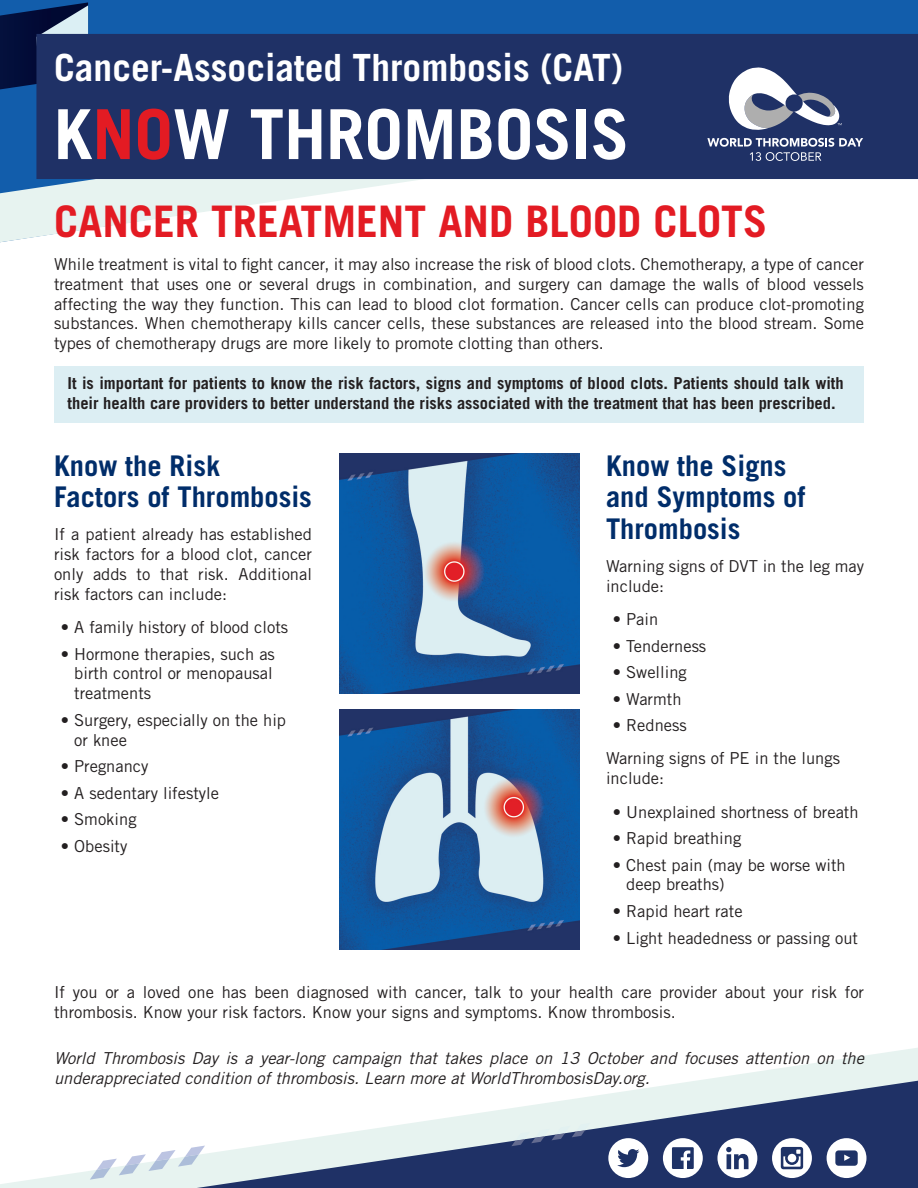
<style>
.page{position:relative;width:918px;height:1188px;background:#fff}
.page>*{position:absolute;margin:0;border:0;box-sizing:border-box;transform-origin:0 0}
.t1{font:700 69px "Trade Gothic LT Std";color:#fff}
.t2{font:700 43.5px "Trade Gothic LT Std";color:#e31b23}
.t3{font:700 37.5px "Trade Gothic LT Std";color:#fff}
.t4{font:700 28.5px/31.5px "Trade Gothic LT Std";color:#002d6a}
.t5{font:16.5px/19.8px "Trade Gothic LT Std";color:#231f20}
.t6{font:700 16.5px/19.8px "Trade Gothic LT Std";color:#231f20}
.t7{font:italic 16.5px/19.8px "Trade Gothic LT Std";color:#231f20}
.s1{color:#e31b23}
</style>
<div class="page">
<div style="left:0;top:0;width:918px;height:262px;background:#125dab"></div>
<div style="left:0;top:242px;width:918px;height:20px;background:#fff"></div>
<svg style="left:0;top:179px;width:918px;height:63px;background:#f6fafa"></svg>
<svg style="left:0;top:1048px;width:918px;height:140px"></svg>
<svg style="left:197px;top:1081px;width:721px;height:107px"></svg>
<svg style="left:0;top:2px;width:88px;height:88px;background:#223763"></svg>
<div style="left:36px;top:34px;width:882px;height:145px;background:#1f3166"></div>
<svg style="left:511px;top:1123px;width:79px;height:23px;background:#909eb4"></svg>
<svg style="left:90px;top:1146px;width:115px;height:34px"></svg>
<div style="left:54px;top:366px;width:810px;height:56px;background:#dceef3"></div>
<img style="left:340px;top:454px;width:240px;height:240px">
<img style="left:340px;top:710px;width:240px;height:240px">
<svg style="left:729px;top:68px;width:113px;height:62px;background:#7f88a4"></svg>
<svg style="left:707px;top:138px;width:156px;height:23px;background:#526089"></svg>
<div style="left:827px;top:1138px;width:39px;height:40px;background:#fff;border-radius:50%"></div>
<svg style="left:835px;top:1150px;width:23px;height:16px"></svg>
<div style="left:608px;top:1138px;width:40px;height:40px;background:#fff;border-radius:50%"></div>
<svg style="left:617px;top:1149px;width:22px;height:18px"></svg>
<div style="left:717px;top:1138px;width:40px;height:40px;background:#fff;border-radius:50%"></div>
<svg style="left:726px;top:1147px;width:23px;height:22px"></svg>
<svg style="left:772px;top:1138px;width:40px;height:40px"></svg>
<svg style="left:781px;top:1147px;width:22px;height:22px"></svg>
<div style="left:663px;top:1138px;width:40px;height:40px;background:#fff;border-radius:50%"></div>
<svg style="left:672px;top:1147px;width:22px;height:22px"></svg>
<p class="t3" style="left:54px;top:45px;width:571px">Cancer-Associated Thrombosis (CAT)</p>
<p class="t1" style="left:54px;top:92px;width:577px">K<span class="s1">NO</span>W THROMBOSIS</p>
<p class="t2" style="left:54px;top:194px;width:715px">CANCER TREATMENT AND BLOOD CLOTS</p>
<p class="t5" style="left:54px;top:254px;width:812px;text-align:justify">While treatment is vital to fight cancer, it may also increase the risk of blood clots. Chemotherapy, a type of cancer treatment that uses one or several drugs in combination, and surgery can damage the walls of blood vessels affecting the way they function. This can lead to blood clot formation. Cancer cells can produce clot-promoting substances. When chemotherapy kills cancer cells, these substances are released into the blood stream. Some types of chemotherapy drugs are more likely to promote clotting than others.</p>
<p class="t6" style="left:68px;top:373px;width:778px">It is important for patients to know the risk factors, signs and symptoms of blood clots. Patients should talk with their health care providers to better understand the risks associated with the treatment that has been prescribed.</p>
<p class="t4" style="left:54px;top:449px;width:259px">Know the Risk<br>Factors of Thrombosis</p>
<p class="t5" style="left:54px;top:524px;width:260px;text-align:justify">If a patient already has established risk factors for a blood clot, cancer only adds to that risk. Additional risk factors can include:</p>
<p class="t5" style="left:61px;top:617px;width:229px">• A family history of blood clots</p>
<p class="t5" style="left:74px;top:644px;width:202px;text-indent:-14px">• Hormone therapies, such as birth control or menopausal treatments</p>
<p class="t5" style="left:74px;top:710px;width:213px;text-indent:-14px">• Surgery, especially on the hip or knee</p>
<p class="t5" style="left:61px;top:756px;width:89px">• Pregnancy</p>
<p class="t5" style="left:61px;top:783px;width:160px">• A sedentary lifestyle</p>
<p class="t5" style="left:61px;top:809px;width:77px">• Smoking</p>
<p class="t5" style="left:61px;top:836px;width:68px">• Obesity</p>
<p class="t4" style="left:606px;top:449px;width:201px">Know the Signs and Symptoms of<br>Thrombosis</p>
<p class="t5" style="left:606px;top:556px;width:260px">Warning signs of DVT in the leg may include:</p>
<p class="t5" style="left:613px;top:609px;width:47px">• Pain</p>
<p class="t5" style="left:613px;top:636px;width:95px">• Tenderness</p>
<p class="t5" style="left:613px;top:662px;width:76px">• Swelling</p>
<p class="t5" style="left:613px;top:689px;width:70px">• Warmth</p>
<p class="t5" style="left:613px;top:715px;width:76px">• Redness</p>
<p class="t5" style="left:606px;top:748px;width:236px">Warning signs of PE in the lungs include:</p>
<p class="t5" style="left:613px;top:802px;width:247px">• Unexplained shortness of breath</p>
<p class="t5" style="left:613px;top:828px;width:130px">• Rapid breathing</p>
<p class="t5" style="left:626px;top:855px;width:221px;text-indent:-14px">• Chest pain (may be worse with deep breaths)</p>
<p class="t5" style="left:613px;top:901px;width:131px">• Rapid heart rate</p>
<p class="t5" style="left:613px;top:928px;width:247px">• Light headedness or passing out</p>
<p class="t5" style="left:54px;top:982px;width:812px">If you or a loved one has been diagnosed with cancer, talk to your health care provider about your risk for thrombosis. Know your risk factors. Know your signs and symptoms. Know thrombosis.</p>
<p class="t7" style="left:54px;top:1049px;width:812px">World Thrombosis Day is a year-long campaign that takes place on 13 October and focuses attention on the underappreciated condition of thrombosis. Learn more at WorldThrombosisDay.org.</p>
</div>
